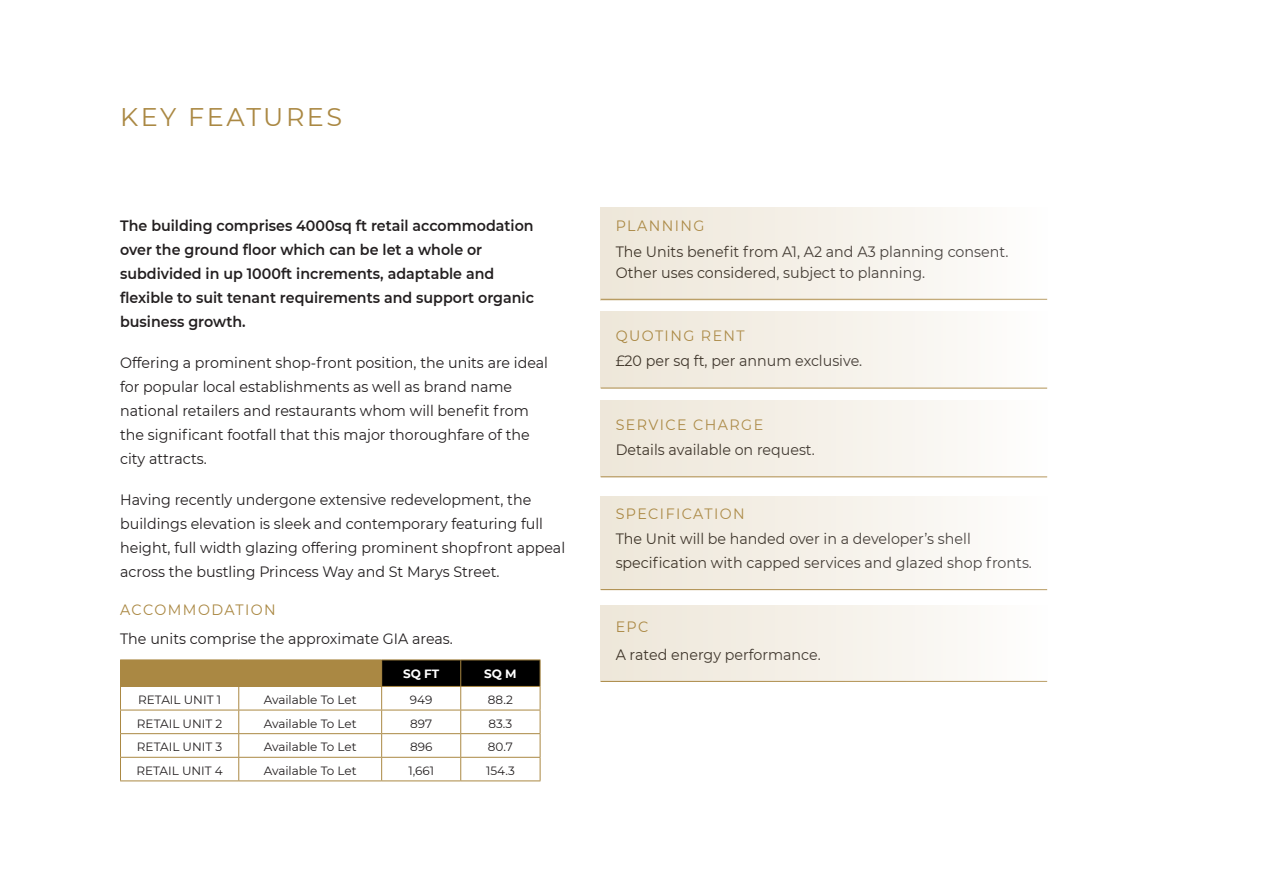
<style>
.page{position:relative;width:1263px;height:893px;background:#fff}
.page>*{position:absolute;margin:0;border:0;box-sizing:border-box;transform-origin:0 0}
.t1{font:25.5px "Montserrat";letter-spacing:.1em;color:#aa8843}
.t2{font:15px/24px "Montserrat";color:#231f20;scale:.95 1}
.t3{font:600 15px/24px "Montserrat";color:#231f20;scale:.95 1}
.t4{font:15px "Montserrat";letter-spacing:.1em;color:#aa8843;scale:.95 1}
.t5{font:12px "Montserrat";color:#231f20}
.t6{font:700 12px "Montserrat";color:#fff}
</style>
<div class="page">
<hr style="left:601px;top:388px;width:446px;height:1px;background:#aa8843">
<div style="left:120px;top:660px;width:262px;height:26px;background:#aa8843"></div>
<hr style="left:120px;top:659px;width:119px;height:1px;background:#aa8843">
<hr style="left:239px;top:659px;width:143px;height:1px;background:#aa8843">
<hr style="left:382px;top:659px;width:79px;height:1px;background:#aa8843">
<hr style="left:461px;top:659px;width:79px;height:1px;background:#aa8843">
<hr style="left:120px;top:686px;width:119px;height:1px;background:#aa8843">
<hr style="left:239px;top:686px;width:143px;height:1px;background:#aa8843">
<hr style="left:120px;top:710px;width:119px;height:1px;background:#aa8843">
<hr style="left:239px;top:710px;width:143px;height:1px;background:#aa8843">
<hr style="left:120px;top:733px;width:119px;height:1px;background:#aa8843">
<hr style="left:239px;top:733px;width:143px;height:1px;background:#aa8843">
<hr style="left:120px;top:757px;width:119px;height:1px;background:#aa8843">
<svg style="left:120px;top:687px;width:1px;height:93px"></svg>
<hr style="left:239px;top:757px;width:143px;height:1px;background:#aa8843">
<svg style="left:238px;top:687px;width:1px;height:93px"></svg>
<svg style="left:381px;top:660px;width:160px;height:120px"></svg>
<hr style="left:120px;top:780px;width:119px;height:1px;background:#aa8843">
<hr style="left:239px;top:780px;width:143px;height:1px;background:#aa8843">
<hr style="left:382px;top:780px;width:79px;height:1px;background:#aa8843">
<hr style="left:461px;top:780px;width:79px;height:1px;background:#aa8843">
<div style="left:601px;top:312px;width:446px;height:76px;background:linear-gradient(to right,#ede6d8,#fefdfc)"></div>
<div style="left:601px;top:400px;width:446px;height:77px;background:linear-gradient(to right,#ede6d8,#fefdfc)"></div>
<div style="left:601px;top:605px;width:446px;height:77px;background:linear-gradient(to right,#ede6d8,#fefdfc)"></div>
<div style="left:601px;top:207px;width:446px;height:93px;background:linear-gradient(to right,#ede6d8,#fefdfc)"></div>
<div style="left:601px;top:497px;width:446px;height:93px;background:linear-gradient(to right,#ede6d8,#fefdfc)"></div>
<h1 class="t1" style="left:120px;top:99px;width:224px">KEY FEATURES</h1>
<p class="t3" style="left:120px;top:213px;width:437px">The building comprises 4000sq ft retail accommodation over the ground floor which can be let a whole or subdivided in up 1000ft increments, adaptable and flexible to suit tenant requirements and support organic business growth.</p>
<p class="t2" style="left:120px;top:351px;width:452px">Offering a prominent shop-front position, the units are ideal for popular local establishments as well as brand name national retailers and restaurants whom will benefit from the significant footfall that this major thoroughfare of the city attracts.</p>
<p class="t2" style="left:120px;top:488px;width:470px">Having recently undergone extensive redevelopment, the buildings elevation is sleek and contemporary featuring full height, full width glazing offering prominent shopfront appeal across the bustling Princess Way and St Marys Street.</p>
<p class="t4" style="left:120px;top:600px;width:165px">ACCOMMODATION</p>
<p class="t2" style="left:120px;top:626px;width:352px">The units comprise the approximate GIA areas.</p>
<p class="t6" style="left:403px;top:665px;width:38px">SQ FT</p>
<p class="t6" style="left:484px;top:665px;width:34px">SQ M</p>
<p class="t5" style="left:138px;top:691px;width:84px">RETAIL UNIT 1</p>
<p class="t5" style="left:264px;top:691px;width:94px">Available To Let</p>
<p class="t5" style="left:410px;top:691px;width:24px">949</p>
<p class="t5" style="left:488px;top:691px;width:26px">88.2</p>
<p class="t5" style="left:137px;top:715px;width:87px">RETAIL UNIT 2</p>
<p class="t5" style="left:264px;top:715px;width:94px">Available To Let</p>
<p class="t5" style="left:410px;top:715px;width:23px">897</p>
<p class="t5" style="left:488px;top:715px;width:25px">83.3</p>
<p class="t5" style="left:137px;top:739px;width:87px">RETAIL UNIT 3</p>
<p class="t5" style="left:264px;top:739px;width:94px">Available To Let</p>
<p class="t5" style="left:410px;top:739px;width:24px">896</p>
<p class="t5" style="left:488px;top:739px;width:26px">80.7</p>
<p class="t5" style="left:136px;top:762px;width:88px">RETAIL UNIT 4</p>
<p class="t5" style="left:264px;top:762px;width:94px">Available To Let</p>
<p class="t5" style="left:408px;top:762px;width:27px">1,661</p>
<p class="t5" style="left:486px;top:762px;width:30px">154.3</p>
<p class="t4" style="left:616px;top:216px;width:95px">PLANNING</p>
<p class="t2" style="left:616px;top:240px;width:415px;line-height:21px">The Units benefit from A1, A2 and A3 planning consent.<br>Other uses considered, subject to planning.</p>
<p class="t4" style="left:616px;top:325px;width:137px">QUOTING RENT</p>
<p class="t2" style="left:616px;top:349px;width:261px">£20 per sq ft, per annum exclusive.</p>
<p class="t4" style="left:616px;top:414px;width:157px">SERVICE CHARGE</p>
<p class="t2" style="left:616px;top:437px;width:211px">Details available on request.</p>
<p class="t4" style="left:616px;top:503px;width:137px">SPECIFICATION</p>
<p class="t2" style="left:616px;top:526px;width:440px">The Unit will be handed over in a developer’s shell specification with capped services and glazed shop fronts.</p>
<p class="t4" style="left:616px;top:616px;width:36px">EPC</p>
<p class="t2" style="left:616px;top:642px;width:217px">A rated energy performance.</p>
</div>
